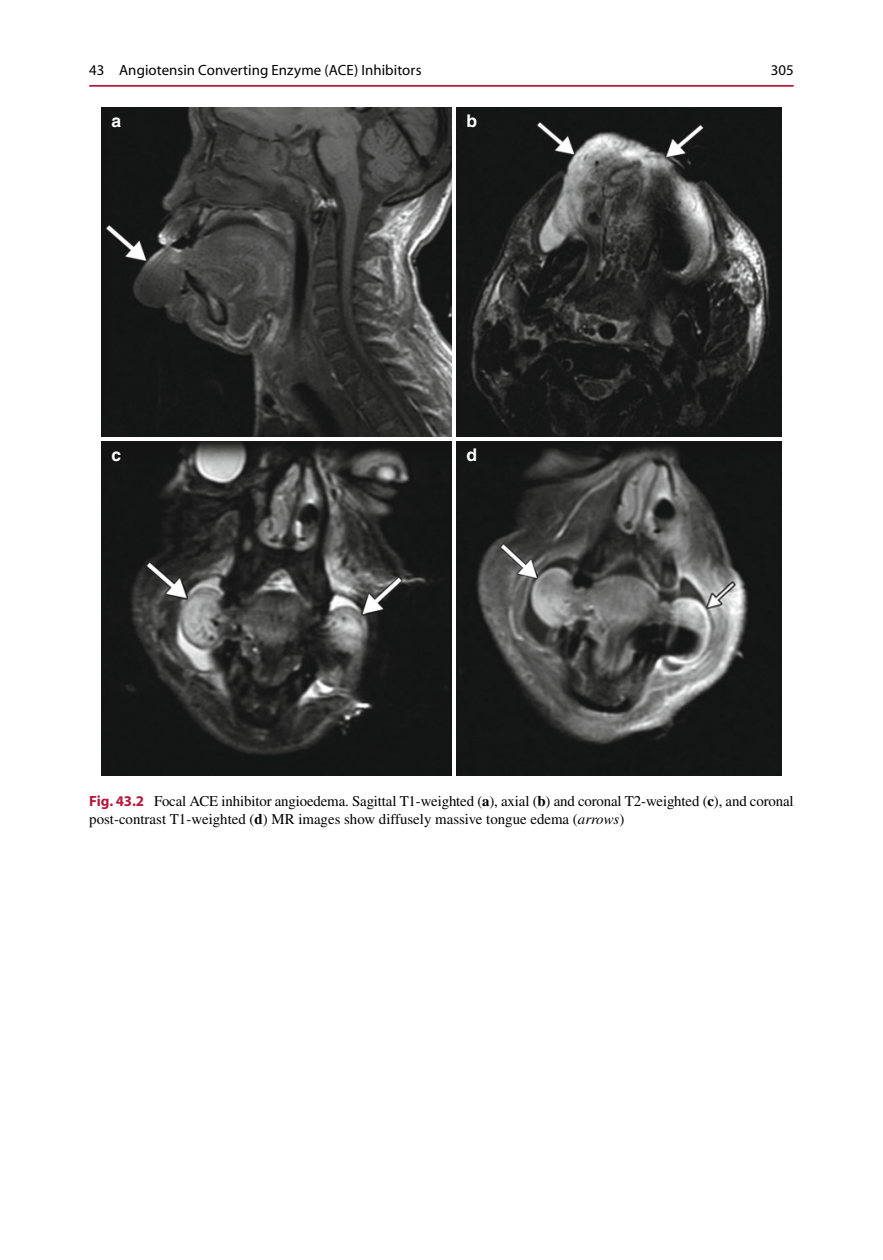
<style>
.page{position:relative;width:883px;height:1260px;background:#fff}
.page>*{position:absolute;margin:0;border:0;box-sizing:border-box;transform-origin:0 0}
.t1{font:700 17.5px "Mcfsjb Helvetica";color:#fff}
.t2{font:14.88px/17.5px "Qryqtd Times";letter-spacing:-.01em;color:#000}
.t3{font:14.88px "Mmckql Myriad";color:#000}
.s1{font-family:"Xwrrwv Myriad";font-weight:700;color:#b6193d}
.s2{font-family:"Gntskg Times";font-weight:700}
.s3{font-family:"Xhqqmb Times";font-style:italic}
</style>
<div class="page">
<img style="left:102px;top:107px;width:350px;height:329px">
<img style="left:456px;top:107px;width:325px;height:329px">
<img style="left:102px;top:441px;width:350px;height:334px">
<img style="left:456px;top:441px;width:325px;height:334px">
<hr style="left:89px;top:85px;width:705px;height:2px;background:#b6193d">
<p class="t3" style="left:89px;top:64px;width:334px">43 Angiotensin Converting Enzyme (ACE) Inhibitors</p>
<p class="t1" style="left:112px;top:114px;width:11px">a</p>
<p class="t1" style="left:466px;top:114px;width:12px">b</p>
<p class="t1" style="left:112px;top:448px;width:11px">c</p>
<p class="t1" style="left:466px;top:448px;width:12px">d</p>
<p class="t3" style="left:771px;top:64px;width:24px">305</p>
<p class="t2" style="left:89px;top:794px;width:706px"><span class="s1">Fig. 43.2</span> Focal ACE inhibitor angioedema. Sagittal T1-weighted ( <span class="s2">a</span> ), axial ( <span class="s2">b</span> ) and coronal T2-weighted ( <span class="s2">c</span> ), and coronal post-contrast T1-weighted ( <span class="s2">d</span> ) MR images show diffusely massive tongue edema ( <span class="s3">arrows</span> )</p>
</div>
